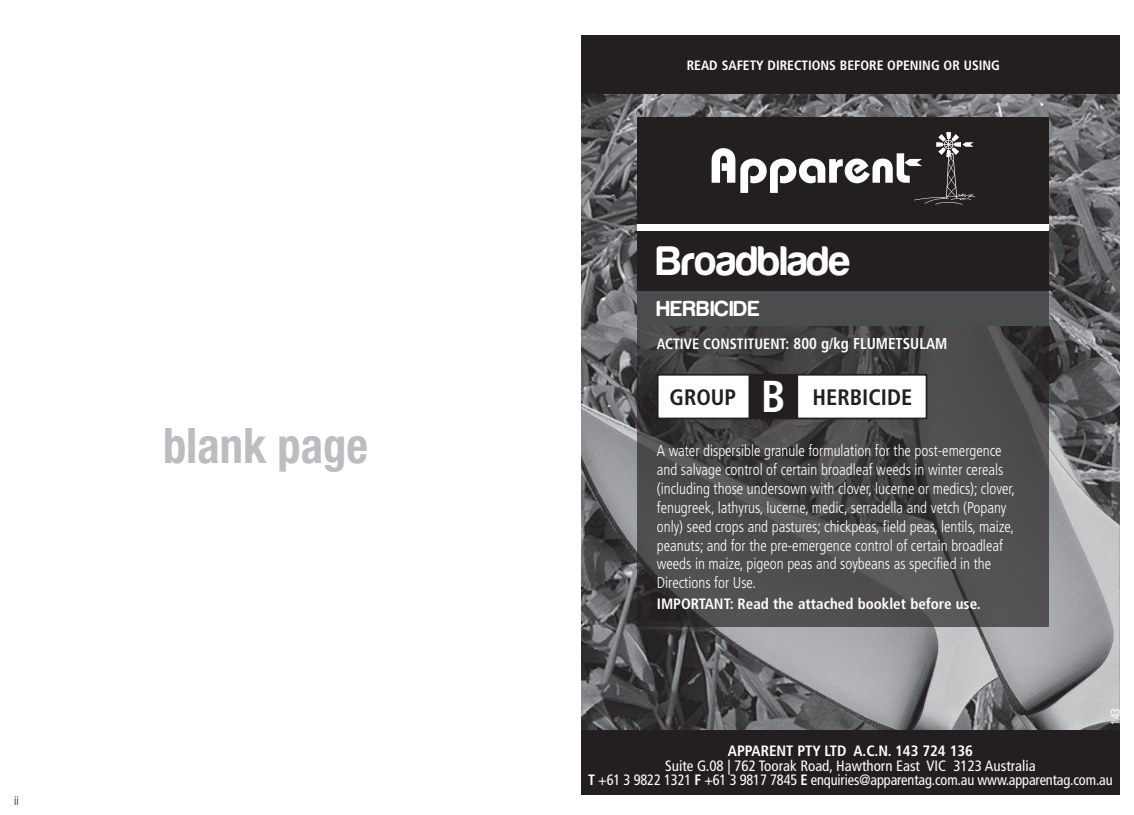
<style>
.page{position:relative;width:1134px;height:815px;background:#fff}
.page>*{position:absolute;margin:0;border:0;box-sizing:border-box;transform-origin:0 0}
.BODY_text_BOLD{font:700 condensed 49px "Helvetica Neue";color:#bcbdc0;scale:.95 1}
.t1{font:700 condensed 44.75px "Frutiger";color:#fff}
.Product{font:42.75px "Harabara";letter-spacing:.01em;color:#fff}
.Chemical_Type{font:22.5px "Harabara";letter-spacing:.035em;color:#fff}
.t2{font:700 condensed 22.25px "Frutiger";color:#231f20}
.text{font:300 condensed 15.75px/19px "Frutiger";color:#fff;scale:.95 1}
.text-2{font:condensed 15px/14.2px "Frutiger";letter-spacing:-.01em;color:#fff;text-align:center}
.Constituent{font:700 condensed 15px "Frutiger";color:#fff}
.Constituent-2{font:700 condensed 15px "Frutiger";color:#fff;scale:.95 1}
.text-3{font:700 condensed 15px "Frutiger";color:#fff}
.Warning{font:700 condensed 13.5px "Frutiger";color:#fff}
.text-4{font:condensed 12.5px "Frutiger";color:#fff;scale:.95 1}
.t3{font:300 condensed 12.5px "Helvetica Neue";color:#231f20}
.s1{font-size:15.75px}
.s2{font-weight:700}
</style>
<div class="page">
<img style="left:581px;top:94px;width:539px;height:19px">
<img style="left:581px;top:113px;width:539px;height:617px">
<img style="left:821px;top:201px;width:299px;height:529px">
<div style="left:581px;top:35px;width:539px;height:59px;background:#231f20"></div>
<div style="left:581px;top:730px;width:539px;height:65px;background:#231f20"></div>
<svg style="left:638px;top:325px;width:411px;height:302px;background:#4a4849"></svg>
<div style="left:638px;top:230px;width:411px;height:61px;background:#231f20"></div>
<div style="left:638px;top:291px;width:411px;height:34px;background:#4b4c4d"></div>
<div style="left:658px;top:375px;width:268px;height:43px;background:#fff"></div>
<div style="left:657px;top:374px;width:270px;height:45px;border:2px solid #231f20"></div>
<div style="left:749px;top:375px;width:48px;height:43px;background:#231f20"></div>
<div style="left:748px;top:374px;width:50px;height:45px;border:1px solid #231f20"></div>
<div style="left:638px;top:117px;width:411px;height:107px;background:#231f20"></div>
<svg style="left:712px;top:132px;width:263px;height:73px"></svg>
<div style="left:638px;top:224px;width:411px;height:6px;background:#fff"></div>
<p class="t3" style="left:14px;top:793px;width:6px">ii</p>
<p class="BODY_text_BOLD" style="left:163px;top:416px;width:217px">blank page</p>
<p class="Warning" style="left:687px;top:57px;width:315px">READ SAFETY DIRECTIONS BEFORE OPENING OR USING</p>
<p class="Product" style="left:657px;top:238px;width:195px">Broadblade</p>
<p class="Chemical_Type" style="left:657px;top:297px;width:104px">HERBICIDE</p>
<p class="Constituent-2" style="left:657px;top:335px;width:307px">ACTIVE CONSTITUENT: <span class="s1">800 g/kg FLUMETSULAM</span></p>
<p class="t2" style="left:669px;top:384px;width:68px">GROUP</p>
<p class="t1" style="left:761px;top:370px;width:26px">B</p>
<p class="t2" style="left:812px;top:384px;width:101px">HERBICIDE</p>
<p class="text" style="left:657px;top:441px;width:378px">A water dispersible granule formulation for the post-emergence and salvage control of certain broadleaf weeds in winter cereals (including those undersown with clover, lucerne or medics); clover, fenugreek, lathyrus, lucerne, medic, serradella and vetch (Popany only) seed crops and pastures; chickpeas, field peas, lentils, maize, peanuts; and for the pre-emergence control of certain broadleaf weeds in maize, pigeon peas and soybeans as specified in the Directions for Use.</p>
<p class="Constituent" style="left:657px;top:595px;width:325px">IMPORTANT: Read the attached booklet before use.</p>
<p class="text-4" style="left:1108px;top:725px;width:20px;rotate:-90deg">143</p>
<p class="text-3" style="left:728px;top:741px;width:247px">APPARENT PTY LTD A.C.N. 143 724 136</p>
<p class="text-2" style="left:588px;top:758px;width:526px">Suite G.08 | 762 Toorak Road, Hawthorn East VIC 3123 Australia<br><span class="s2">T</span> +61 3 9822 1321 <span class="s2">F</span> +61 3 9817 7845 <span class="s2">E</span> enquiries@apparentag.com.au www.apparentag.com.au</p>
</div>
